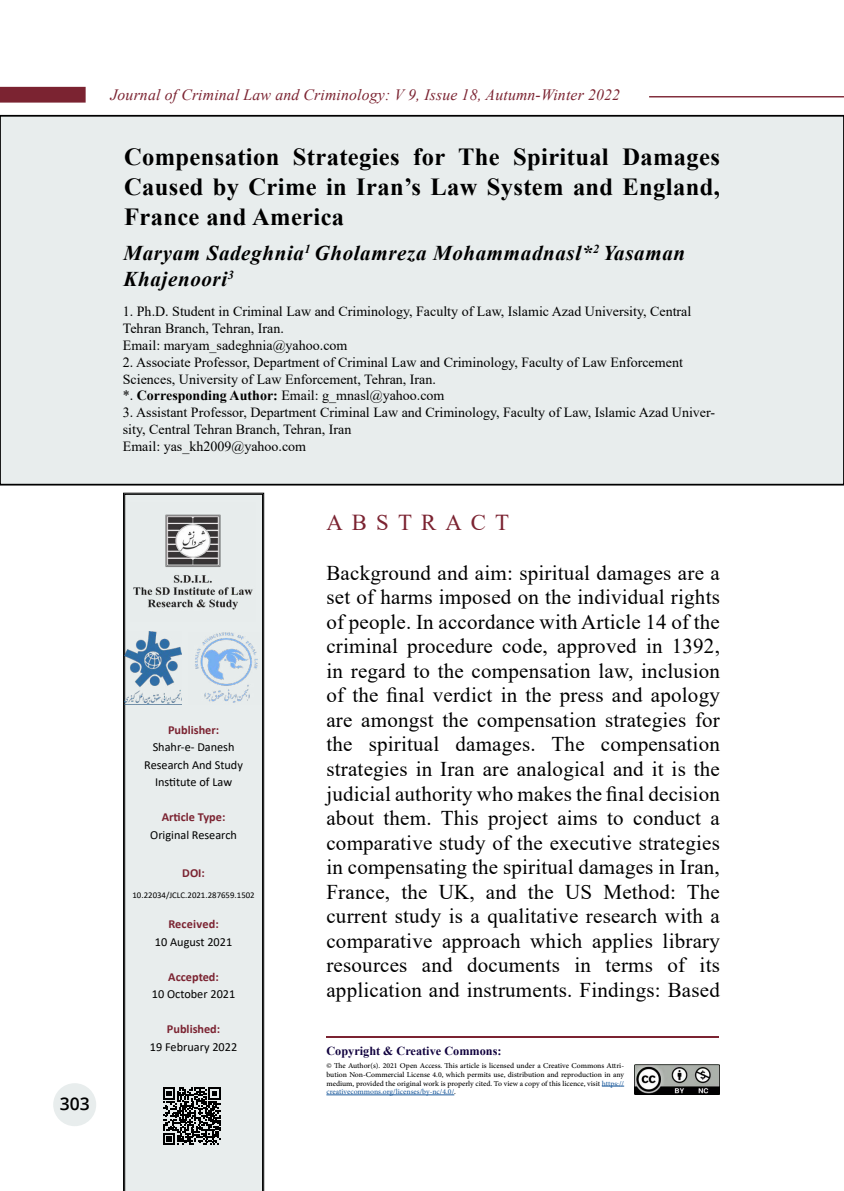
<style>
.page{position:relative;width:844px;height:1191px;background:#fff}
.page>*{position:absolute;margin:0;border:0;box-sizing:border-box;transform-origin:0 0}
.t1{font:700 24.5px/29.8px "Times New Roman";letter-spacing:.015em;color:#000;text-align:justify}
.t2{font:22.75px "Times New Roman";letter-spacing:.4em;color:#7b2331}
.t3{font:21px/24.5px "Times New Roman";letter-spacing:.01em;color:#000;text-align:justify}
.t4{font:italic 700 21px/25.2px "Times New Roman";letter-spacing:.03em;color:#000}
.t5{font:600 17.5px "Open Sans";color:#000}
.t6{font:italic 15.75px "Times New Roman";letter-spacing:.01em;color:#7b2331}
.t7{font:14px/16.8px "Times New Roman";color:#000}
.t8{font:12.25px/17.5px "Calibri";color:#000;text-align:center}
.t9{font:700 12.25px "Calibri";color:#7b2331}
.t10{font:700 12.25px "Times New Roman";color:#10003e}
.t11{font:10.5px/8.8px "Adobe Arabic";color:#000;text-align:justify}
.t12{font:8.75px "Calibri";letter-spacing:.005em;color:#000}
.s1{font-weight:700}
.s2{color:#215e9e}
</style>
<div class="page">
<div style="left:53px;top:1083px;width:43px;height:43px;background:#e8eded;border-radius:50%"></div>
<hr style="left:649px;top:96px;width:194px;height:1px;background:#7b2331">
<div style="left:0;top:87px;width:86px;height:16px;background:#7b2331"></div>
<div style="left:0;top:116px;width:843px;height:368px;background:#e8eded"></div>
<div style="left:0;top:115px;width:843px;height:370px;border:2px solid #000"></div>
<div style="left:124px;top:494px;width:139px;height:697px;background:#e8eded"></div>
<svg style="left:601px;top:1085px;width:23px;height:1px"></svg>
<hr style="left:326px;top:1094px;width:128px;height:1px;background:#215e9e">
<img style="left:634px;top:1064px;width:85px;height:30px">
<svg style="left:163px;top:1087px;width:57px;height:58px;background:#5a5c5c"></svg>
<img style="left:125px;top:631px;width:56px;height:74px">
<img style="left:189px;top:632px;width:73px;height:72px">
<img style="left:131px;top:502px;width:124px;height:119px">
<hr style="left:326px;top:1036px;width:392px;height:1px;background:#7b2331">
<p class="t6" style="left:110px;top:83px;width:511px">Journal of Criminal Law and Criminology: V 9, Issue 18, Autumn-Winter 2022</p>
<p class="t1" style="left:124px;top:142px;width:597px">Compensation Strategies for The Spiritual Damages Caused by Crime in Iran’s Law System and England, France and America</p>
<p class="t4" style="left:123px;top:240px;width:563px">Maryam Sadeghnia<sup>1</sup> Gholamreza Mohammadnasl*<sup>2</sup> Yasaman<br>Khajenoori<sup>3</sup></p>
<p class="t7" style="left:123px;top:303px;width:570px">1. Ph.D. Student in Criminal Law and Criminology, Faculty of Law, Islamic Azad University, Central<br>Tehran Branch, Tehran, Iran.<br>Email: maryam_sadeghnia@yahoo.com</p>
<p class="t7" style="left:123px;top:353px;width:561px">2. Associate Professor, Department of Criminal Law and Criminology, Faculty of Law Enforcement<br>Sciences, University of Law Enforcement, Tehran, Iran.<br>*. <span class="s1">Corresponding Author:</span> Email: g_mnasl@yahoo.com</p>
<p class="t7" style="left:123px;top:404px;width:593px">3. Assistant Professor, Department Criminal Law and Criminology, Faculty of Law, Islamic Azad Univer&shy;sity, Central Tehran Branch, Tehran, Iran<br>Email: yas_kh2009@yahoo.com</p>
<p class="t5" style="left:60px;top:1092px;width:31px">303</p>
<p class="t9" style="left:168px;top:721px;width:53px">Publisher:</p>
<p class="t8" style="left:144px;top:738px;width:100px">Shahr-e- Danesh<br>Research And Study<br>Institute of Law</p>
<p class="t9" style="left:162px;top:808px;width:65px">Article Type:</p>
<p class="t8" style="left:150px;top:825px;width:88px">Original Research</p>
<p class="t9" style="left:182px;top:864px;width:24px">DOI:</p>
<p class="t12" style="left:132px;top:889px;width:124px">10.22034/JCLC.2021.287659.1502</p>
<p class="t9" style="left:168px;top:915px;width:52px">Received:</p>
<p class="t8" style="left:155px;top:932px;width:79px">10 August 2021</p>
<p class="t9" style="left:168px;top:967px;width:52px">Accepted:</p>
<p class="t8" style="left:152px;top:985px;width:85px">10 October 2021</p>
<p class="t9" style="left:167px;top:1020px;width:55px">Published:</p>
<p class="t8" style="left:150px;top:1037px;width:89px">19 February 2022</p>
<p class="t2" style="left:326px;top:506px;width:184px">ABSTRACT</p>
<p class="t3" style="left:326px;top:560px;width:395px">Background and aim: spiritual damages are a set of harms imposed on the individual rights of people. In accordance with Article 14 of the criminal procedure code, approved in 1392, in regard to the compensation law, inclusion of the final verdict in the press and apology are amongst the compensation strategies for the spiritual damages. The compensation strategies in Iran are analogical and it is the judicial authority who makes the final decision about them. This project aims to conduct a comparative study of the executive strategies in compensating the spiritual damages in Iran, France, the UK, and the US Method: The current study is a qualitative research with a comparative approach which applies library resources and documents in terms of its application and instruments. Findings: Based</p>
<p class="t10" style="left:326px;top:1042px;width:176px">Copyright &amp; Creative Commons:</p>
<p class="t11" style="left:326px;top:1060px;width:299px">© The Author(s). 2021 Open Access. This article is licensed under a Creative Commons Attri&shy;bution Non-Commercial License 4.0, which permits use, distribution and reproduction in any medium, provided the original work is properly cited. To view a copy of this licence, visit <span class="s2">https:// creativecommons.org/licenses/by-nc/4.0/</span>.</p>
</div>
